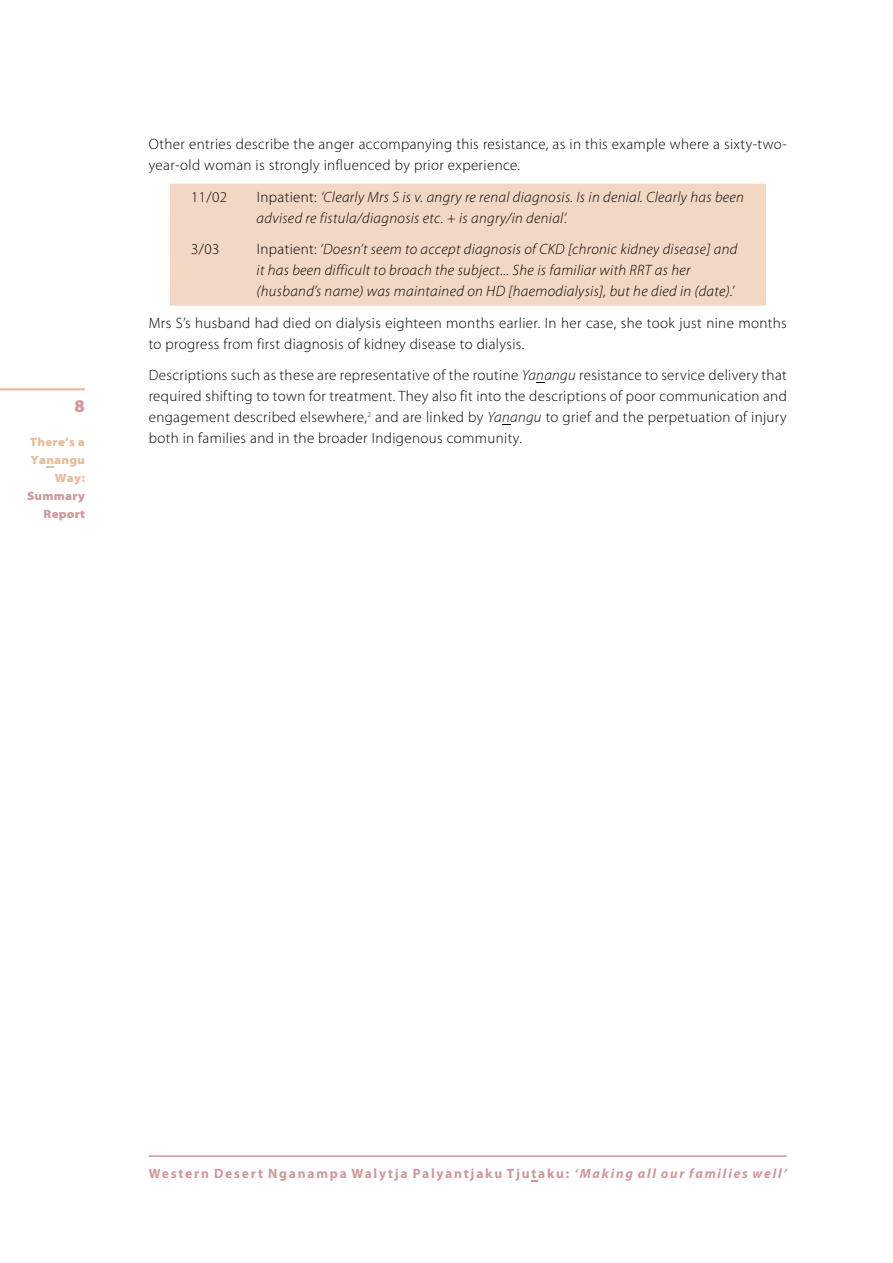
<style>
.page{position:relative;width:893px;height:1263px;background:#fff}
.page>*{position:absolute;margin:0;border:0;box-sizing:border-box;transform-origin:0 0}
.t1{font:900 18px "Myriad Pro";color:#d09899}
.t2{font:300 15px/21px "Myriad Pro";letter-spacing:.025em;color:#000}
.t3{font:italic 300 15px/21px "Myriad Pro";letter-spacing:.025em;color:#000}
.t4{font:700 13.5px "Myriad Pro";letter-spacing:.135em;color:#d09899}
.t5{font:900 semi-expanded 12px/18px "Myriad Pro";letter-spacing:.02em;color:#e9bb9a;text-align:right}
.t6{font:900 semi-expanded 12px/18px "Myriad Pro";letter-spacing:.02em;color:#d09899;text-align:right}
.s1{font-style:normal}
.s2{font-style:italic}
</style>
<div class="page">
<div style="left:170px;top:184px;width:595px;height:121px;background:#f2d7c4"></div>
<div style="left:170px;top:288px;width:595px;height:18px;background:#f2d7c4"></div>
<hr style="left:149px;top:1155px;width:637px;height:2px;background:#d09899">
<svg style="left:531px;top:1180px;width:7px;height:2px"></svg>
<hr style="left:0;top:388px;width:85px;height:2px;background:#e9bb9a">
<svg style="left:46px;top:466px;width:8px;height:2px"></svg>
<p class="t1" style="left:75px;top:395px;width:12px">8</p>
<p class="t5" style="left:30px;top:433px;width:56px">There’s a<br>Yanangu<br>Way:</p>
<p class="t6" style="left:27px;top:487px;width:59px">Summary<br>Report</p>
<p class="t2" style="left:149px;top:134px;width:639px">Other entries describe the anger accompanying this resistance, as in this example where a sixty-two&shy;year-old woman is strongly influenced by prior experience.</p>
<p class="t2" style="left:191px;top:186px;width:38px">11/02</p>
<p class="t3" style="left:256px;top:187px;width:489px"><span class="s1">Inpatient:</span> ‘Clearly Mrs S is v. angry re renal diagnosis. Is in denial. Clearly has been advised re fistula/diagnosis etc. + is angry/in denial’.</p>
<p class="t2" style="left:191px;top:239px;width:30px">3/03</p>
<p class="t3" style="left:256px;top:239px;width:482px"><span class="s1">Inpatient:</span> ‘Doesn’t seem to accept diagnosis of CKD [chronic kidney disease] and it has been difficult to broach the subject... She is familiar with RRT as her (husband’s name) was maintained on HD [haemodialysis], but he died in (date).’</p>
<p class="t2" style="left:149px;top:312px;width:639px">Mrs S’s husband had died on dialysis eighteen months earlier. In her case, she took just nine months to progress from first diagnosis of kidney disease to dialysis.</p>
<p class="t2" style="left:149px;top:365px;width:639px;text-align:justify">Descriptions such as these are representative of the routine <span class="s2">Yanangu</span> resistance to service delivery that required shifting to town for treatment. They also fit into the descriptions of poor communication and engagement described elsewhere,<sup>2</sup> and are linked by <span class="s2">Yanangu</span> to grief and the perpetuation of injury both in families and in the broader Indigenous community.</p>
<p class="t4" style="left:149px;top:1166px;width:639px">Western Desert Nganampa Walytja Palyantjaku Tjutaku: <span class="s2">‘Making all our families well’</span></p>
</div>
